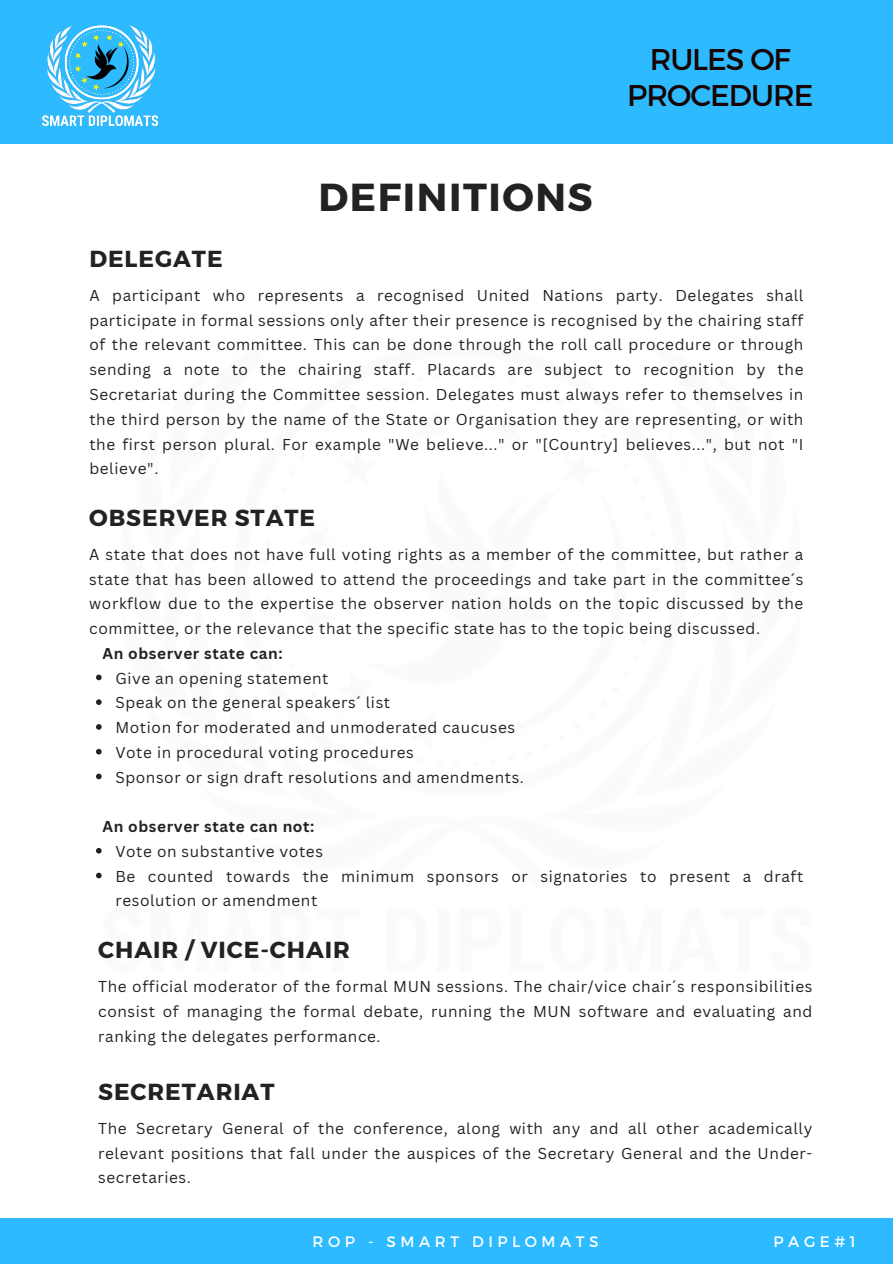
<style>
.page{position:relative;width:893px;height:1264px;background:#fff}
.page>*{position:absolute;margin:0;border:0;box-sizing:border-box;transform-origin:0 0}
.t1{font:700 39px "Montserrat";letter-spacing:.04em;color:#222}
.t2{font:30px/36px "Montserrat";letter-spacing:-.035em;color:#180402;text-align:center}
.t3{font:700 23.1px "Montserrat";letter-spacing:.04em;color:#222}
.t4{font:15.3px/24.8px "Canva Sans";letter-spacing:.04em;color:#222;text-align:justify}
.t5{font:700 15.3px "Canva Sans";letter-spacing:.04em;color:#222}
.t6{font:15.15px "Montserrat";letter-spacing:.3em;color:#fff}
</style>
<div class="page">
<div style="left:0;top:1218px;width:892px;height:45px;background:#2dbaff"></div>
<div style="left:0;top:0;width:892px;height:143px;background:#2dbaff"></div>
<img style="left:42px;top:25px;width:117px;height:102px">
<p class="t1" style="left:318px;top:172px;width:276px">DEFINITIONS</p>
<p class="t2" style="left:627px;top:40px;width:188px">RULES OF<br>PROCEDURE</p>
<p class="t3" style="left:89px;top:243px;width:135px">DELEGATE</p>
<p class="t4" style="left:89px;top:282px;width:715px">A participant who represents a recognised United Nations party. Delegates shall participate in formal sessions only after their presence is recognised by the chairing staff of the relevant committee. This can be done through the roll call procedure or through sending a note to the chairing staff. Placards are subject to recognition by the Secretariat during the Committee session. Delegates must always refer to themselves in the third person by the name of the State or Organisation they are representing, or with the first person plural. For example "We believe..." or "[Country] believes...", but not "I believe".</p>
<p class="t3" style="left:89px;top:502px;width:227px">OBSERVER STATE</p>
<p class="t4" style="left:89px;top:541px;width:715px">A state that does not have full voting rights as a member of the committee, but rather a state that has been allowed to attend the proceedings and take part in the committee´s workflow due to the expertise the observer nation holds on the topic discussed by the committee, or the relevance that the specific state has to the topic being discussed.</p>
<p class="t5" style="left:102px;top:642px;width:182px">An observer state can:</p>
<p class="t4" style="left:115px;top:665px;width:215px">Give an opening statement</p>
<p class="t4" style="left:115px;top:690px;width:276px">Speak on the general speakers´ list</p>
<p class="t4" style="left:115px;top:714px;width:401px">Motion for moderated and unmoderated caucuses</p>
<p class="t4" style="left:115px;top:739px;width:300px">Vote in procedural voting procedures</p>
<p class="t4" style="left:115px;top:764px;width:410px">Sponsor or sign draft resolutions and amendments.</p>
<p class="t5" style="left:102px;top:815px;width:213px">An observer state can not:</p>
<p class="t4" style="left:115px;top:838px;width:209px">Vote on substantive votes</p>
<p class="t4" style="left:115px;top:863px;width:689px">Be counted towards the minimum sponsors or signatories to present a draft resolution or amendment</p>
<p class="t3" style="left:98px;top:934px;width:253px">CHAIR / VICE-CHAIR</p>
<p class="t4" style="left:98px;top:973px;width:715px">The official moderator of the formal MUN sessions. The chair/vice chair´s responsibilities consist of managing the formal debate, running the MUN software and evaluating and ranking the delegates performance.</p>
<p class="t3" style="left:98px;top:1076px;width:178px">SECRETARIAT</p>
<p class="t4" style="left:98px;top:1115px;width:715px">The Secretary General of the conference, along with any and all other academically relevant positions that fall under the auspices of the Secretary General and the Under&shy;secretaries.</p>
<p class="t6" style="left:312px;top:1232px;width:287px">ROP - SMART DIPLOMATS</p>
<p class="t6" style="left:773px;top:1232px;width:84px">PAGE#1</p>
</div>
